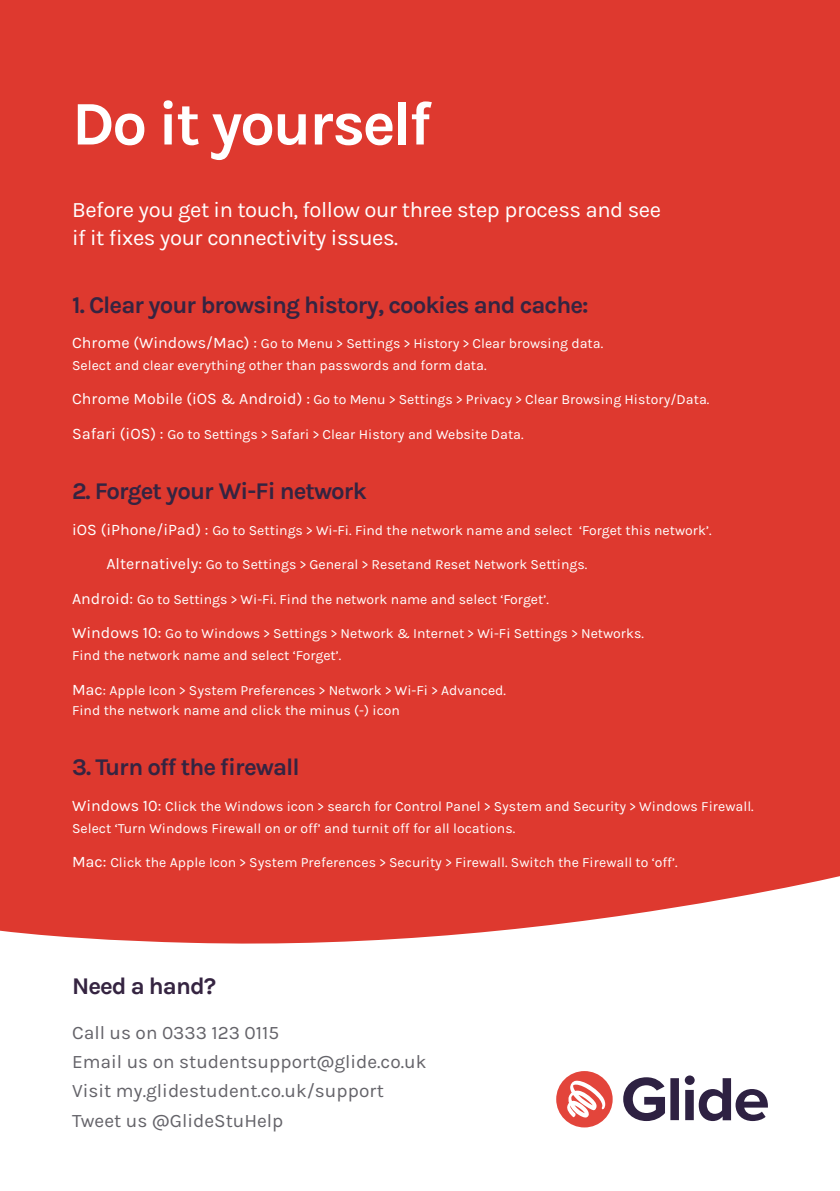
<style>
.page{position:relative;width:840px;height:1191px;background:#fff}
.page>*{position:absolute;margin:0;border:0;box-sizing:border-box;transform-origin:0 0}
.t1{font:700 62px "Karla";letter-spacing:-.04em;color:#fff}
.t2{font:700 24px "Karla";letter-spacing:-.04em;color:#352441}
.t3{font:22px/28px "Karla";letter-spacing:-.02em;color:#fff}
.t4{font:19px/29.2px "Karla";color:#646369}
.t5{font:14px/22px "Karla";color:#fff}
.s1{font-size:16px}
</style>
<div class="page">
<div style="left:0;top:0;width:839px;height:1078px;background:#de392f"></div>
<svg style="left:0;top:876px;width:839px;height:252px;fill:#fff"></svg>
<svg style="left:556px;top:1071px;width:56px;height:56px"></svg>
<svg style="left:623px;top:1075px;width:144px;height:46px"></svg>
<h1 class="t1" style="left:72px;top:88px;width:361px">Do it yourself</h1>
<h3 class="t3" style="left:72px;top:195px;width:590px">Before you get in touch, follow our three step process and see if it fixes your connectivity issues.</h3>
<h2 class="t2" style="left:72px;top:291px;width:517px">1. Clear your browsing history, cookies and cache:</h2>
<p class="t5" style="left:72px;top:332px;width:532px"><span class="s1">Chrome (Windows/Mac) :</span> Go to Menu &gt; Settings &gt; History &gt; Clear browsing data.<br>Select and clear everything other than passwords and form data.</p>
<p class="t5" style="left:72px;top:389px;width:638px"><span class="s1">Chrome Mobile (iOS &amp; Android) :</span> Go to Menu &gt; Settings &gt; Privacy &gt; Clear Browsing History/Data.</p>
<p class="t5" style="left:72px;top:423px;width:453px"><span class="s1">Safari (iOS) :</span> Go to Settings &gt; Safari &gt; Clear History and Website Data.</p>
<h2 class="t2" style="left:72px;top:477px;width:296px">2. Forget your Wi-Fi network</h2>
<p class="t5" style="left:72px;top:519px;width:640px"><span class="s1">iOS (iPhone/iPad) :</span> Go to Settings &gt; Wi-Fi. Find the network name and select ‘Forget this network’.</p>
<p class="t5" style="left:106px;top:554px;width:482px"><span class="s1">Alternatively:</span> Go to Settings &gt; General &gt; Resetand Reset Network Settings.</p>
<p class="t5" style="left:72px;top:588px;width:478px"><span class="s1">Android:</span> Go to Settings &gt; Wi-Fi. Find the network name and select ‘Forget’.</p>
<p class="t5" style="left:72px;top:623px;width:573px"><span class="s1">Windows 10:</span> Go to Windows &gt; Settings &gt; Network &amp; Internet &gt; Wi-Fi Settings &gt; Networks.<br>Find the network name and select ‘Forget’.</p>
<p class="t5" style="left:72px;top:680px;width:435px;line-height:20px"><span class="s1">Mac</span>: Apple Icon &gt; System Preferences &gt; Network &gt; Wi-Fi &gt; Advanced.<br>Find the network name and click the minus (-) icon</p>
<h2 class="t2" style="left:72px;top:753px;width:229px">3. Turn off the firewall</h2>
<p class="t5" style="left:72px;top:795px;width:682px"><span class="s1">Windows 10:</span> Click the Windows icon &gt; search for Control Panel &gt; System and Security &gt; Windows Firewall.<br>Select ‘Turn Windows Firewall on or off’ and turnit off for all locations.</p>
<p class="t5" style="left:72px;top:851px;width:606px"><span class="s1">Mac:</span> Click the Apple Icon &gt; System Preferences &gt; Security &gt; Firewall. Switch the Firewall to ‘off’.</p>
<h2 class="t2" style="left:72px;top:972px;width:146px">Need a hand?</h2>
<h3 class="t4" style="left:72px;top:1018px;width:356px">Call us on 0333 123 0115<br>Email us on studentsupport@glide.co.uk<br>Visit my.glidestudent.co.uk/support<br>Tweet us @GlideStuHelp</h3>
</div>
